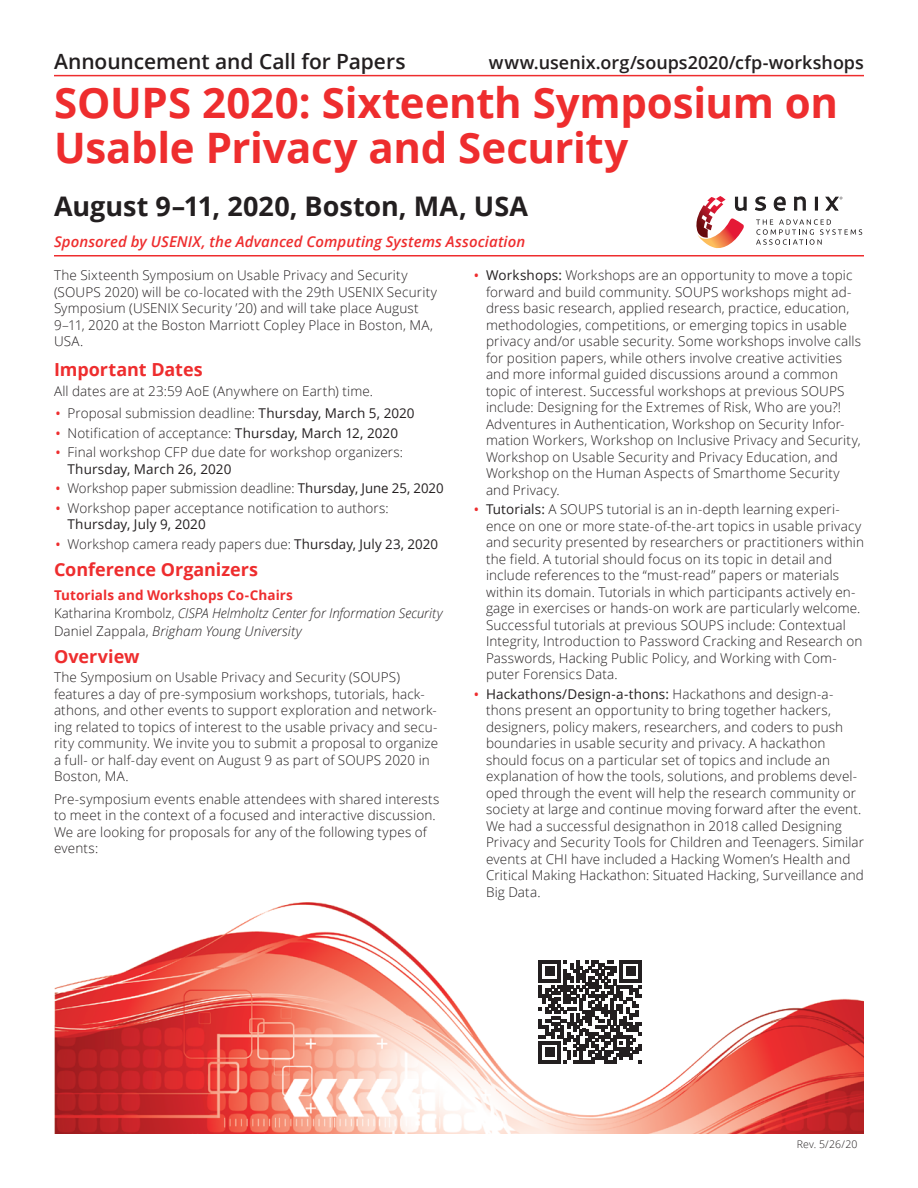
<style>
.page{position:relative;width:918px;height:1188px;background:#fff}
.page>*{position:absolute;margin:0;border:0;box-sizing:border-box;transform-origin:0 0}
.Conference_Name{font:700 42px/45px "Open Sans";letter-spacing:-.005em;color:#ee2d2e}
.Dates_Location{font:700 27px "Open Sans";color:#231f20}
.t1{font:600 21px "Open Sans";letter-spacing:-.005em;color:#231f20}
.Head_1{font:700 18px "Open Sans";letter-spacing:-.005em;color:#ee2d2e}
.t2{font:600 18px "Open Sans";color:#231f20}
.Conference_Sponsor{font:italic 600 15px "Open Sans";letter-spacing:.005em;color:#ee2d2e}
.Body{font:300 13.5px/16.5px "Open Sans";letter-spacing:.01em;color:#231f20}
.organizers{font:italic 300 13.5px "Open Sans";color:#231f20}
.Head_2{font:700 13.5px "Open Sans";letter-spacing:.01em;color:#ee2d2e}
.t3{font:300 10.5px "Open Sans";letter-spacing:.01em;color:#231f20}
.s1{font-size:21px;color:#ee2d2e}
.s2{font-weight:400}
.s3{font-style:normal}
</style>
<div class="page">
<img style="left:54px;top:902px;width:810px;height:232px">
<hr style="left:54px;top:75px;width:810px;height:1px;background:#ee2d2e">
<hr style="left:54px;top:255px;width:810px;height:1px;background:#ee2d2e">
<svg style="left:755px;top:196px;width:12px;height:15px"></svg>
<svg style="left:773px;top:196px;width:13px;height:15px"></svg>
<svg style="left:794px;top:196px;width:12px;height:15px"></svg>
<div style="left:815px;top:197px;width:3px;height:14px;border:1px solid #231f20"></div>
<svg style="left:756px;top:219px;width:106px;height:26px"></svg>
<svg style="left:696px;top:196px;width:51px;height:53px"></svg>
<svg style="left:825px;top:196px;width:18px;height:15px"></svg>
<svg style="left:539px;top:960px;width:103px;height:103px"></svg>
<p class="t1" style="left:54px;top:47px;width:353px">Announcement and Call for Papers</p>
<p class="t2" style="left:489px;top:50px;width:377px">www.usenix.org/soups2020/cfp-workshops</p>
<p class="Conference_Name" style="left:54px;top:79px;width:786px">SOUPS 2020: Sixteenth Symposium on<br>Usable Privacy and Security</p>
<p class="Dates_Location" style="left:54px;top:187px;width:476px">August 9–11, 2020, Boston, MA, USA</p>
<p class="Conference_Sponsor" style="left:54px;top:231px;width:473px">Sponsored by USENIX, the Advanced Computing Systems Association</p>
<p class="Body" style="left:54px;top:267px;width:385px">The Sixteenth Symposium on Usable Privacy and Security (SOUPS 2020) will be co-located with the 29th USENIX Security Symposium (USENIX Security ’20) and will take place August 9–11, 2020 at the Boston Marriott Copley Place in Boston, MA, USA.</p>
<p class="Head_1" style="left:54px;top:357px;width:150px">Important Dates</p>
<p class="Body" style="left:54px;top:382px;width:321px">All dates are at 23:59 AoE (Anywhere on Earth) time.</p>
<p class="Body" style="left:54px;top:405px;width:362px"><span class="s1">•</span> Proposal submission deadline: <span class="s2">Thursday, March 5, 2020</span></p>
<p class="Body" style="left:54px;top:424px;width:346px"><span class="s1">•</span> Notification of acceptance: <span class="s2">Thursday, March 12, 2020</span></p>
<p class="Body" style="left:68px;top:444px;width:337px;text-indent:-14px"><span class="s1">•</span> Final workshop CFP due date for workshop organizers:<br><span class="s2">Thursday, March 26, 2020</span></p>
<p class="Body" style="left:54px;top:480px;width:391px"><span class="s1">•</span> Workshop paper submission deadline: <span class="s2">Thursday, June 25, 2020</span></p>
<p class="Body" style="left:68px;top:499px;width:323px;text-indent:-14px"><span class="s1">•</span> Workshop paper acceptance notification to authors:<br><span class="s2">Thursday, July 9, 2020</span></p>
<p class="Body" style="left:54px;top:535px;width:386px"><span class="s1">•</span> Workshop camera ready papers due: <span class="s2">Thursday, July 23, 2020</span></p>
<p class="Head_1" style="left:54px;top:557px;width:205px">Conference Organizers</p>
<p class="Head_2" style="left:54px;top:585px;width:241px">Tutorials and Workshops Co-Chairs</p>
<p class="organizers" style="left:54px;top:604px;width:390px"><span class="s3">Katharina Krombolz,</span> CISPA Helmholtz Center for Information Security</p>
<p class="organizers" style="left:54px;top:622px;width:249px"><span class="s3">Daniel Zappala,</span> Brigham Young University</p>
<p class="Head_1" style="left:54px;top:644px;width:87px">Overview</p>
<p class="Body" style="left:54px;top:669px;width:386px">The Symposium on Usable Privacy and Security (SOUPS) features a day of pre-symposium workshops, tutorials, hack&shy;athons, and other events to support exploration and network&shy;ing related to topics of interest to the usable privacy and secu&shy;rity community. We invite you to submit a proposal to organize a full- or half-day event on August 9 as part of SOUPS 2020 in Boston, MA.</p>
<p class="Body" style="left:54px;top:790px;width:387px">Pre-symposium events enable attendees with shared interests to meet in the context of a focused and interactive discussion.<br>We are looking for proposals for any of the following types of events:</p>
<p class="Body" style="left:486px;top:267px;width:376px;text-indent:-14px"><span class="s1">•</span> <span class="s2">Workshops:</span> Workshops are an opportunity to move a topic forward and build community. SOUPS workshops might ad&shy;dress basic research, applied research, practice, education, methodologies, competitions, or emerging topics in usable privacy and/or usable security. Some workshops involve calls for position papers, while others involve creative activities and more informal guided discussions around a common topic of interest. Successful workshops at previous SOUPS include: Designing for the Extremes of Risk, Who are you?!<br>Adventures in Authentication, Workshop on Security Infor&shy;mation Workers, Workshop on Inclusive Privacy and Security, Workshop on Usable Security and Privacy Education, and Workshop on the Human Aspects of Smarthome Security and Privacy.</p>
<p class="Body" style="left:486px;top:501px;width:380px;text-indent:-14px"><span class="s1">•</span> <span class="s2">Tutorials:</span> A SOUPS tutorial is an in-depth learning experi&shy;ence on one or more state-of-the-art topics in usable privacy and security presented by researchers or practitioners within the field. A tutorial should focus on its topic in detail and include references to the “must-read” papers or materials within its domain. Tutorials in which participants actively en&shy;gage in exercises or hands-on work are particularly welcome.<br>Successful tutorials at previous SOUPS include: Contextual Integrity, Introduction to Password Cracking and Research on Passwords, Hacking Public Policy, and Working with Com&shy;puter Forensics Data.</p>
<p class="Body" style="left:486px;top:685px;width:379px;text-indent:-14px"><span class="s1">•</span> <span class="s2">Hackathons/Design-a-thons:</span> Hackathons and design-a&shy;thons present an opportunity to bring together hackers, designers, policy makers, researchers, and coders to push boundaries in usable security and privacy. A hackathon should focus on a particular set of topics and include an explanation of how the tools, solutions, and problems devel&shy;oped through the event will help the research community or society at large and continue moving forward after the event.<br>We had a successful designathon in 2018 called Designing Privacy and Security Tools for Children and Teenagers. Similar events at CHI have included a Hacking Women’s Health and Critical Making Hackathon: Situated Hacking, Surveillance and Big Data.</p>
<p class="t3" style="left:797px;top:1137px;width:62px">Rev. 5/26/20</p>
</div>
